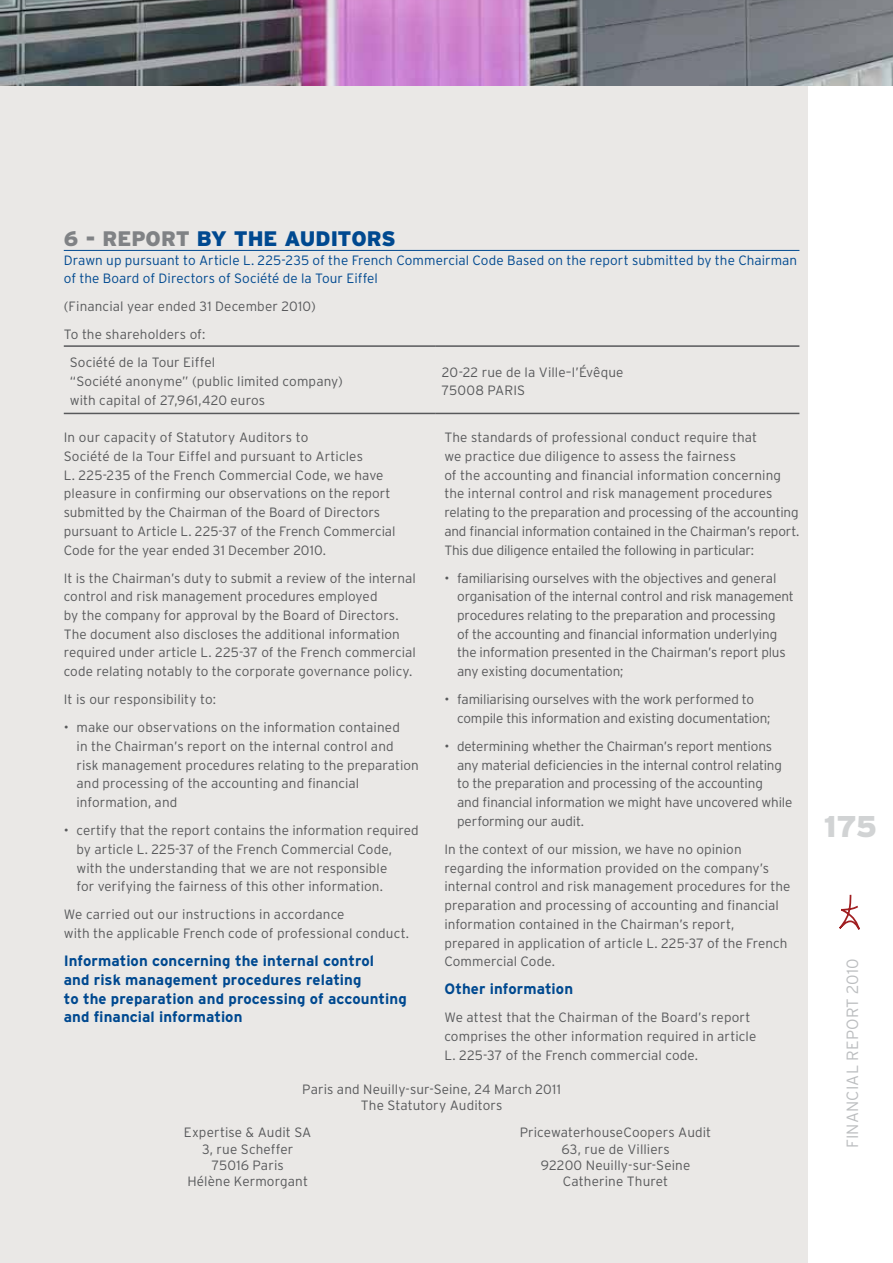
<style>
.page{position:relative;width:893px;height:1263px;background:#fff}
.page>*{position:absolute;margin:0;border:0;box-sizing:border-box;transform-origin:0 0}
.t1{font:900 30px "Interstate";color:#d1d3d4}
.t2{font:900 21px "Interstate";letter-spacing:-.005em;color:#004990}
.t3{font:300 16.35px "Interstate";letter-spacing:.01em;color:#bcbec0}
.t4{font:700 15px/18.8px "Interstate";letter-spacing:.005em;color:#004990}
.t5{font:300 13.5px/18.8px "Interstate";letter-spacing:.005em;color:#58595b}
.t6{font:300 13.5px/18.8px "Interstate";letter-spacing:-.015em;color:#58595b}
.t7{font:300 13.5px/18.8px "Interstate";letter-spacing:.005em;color:#004990}
.s1{color:#808285}
</style>
<div class="page">
<div style="left:0;top:0;width:808px;height:1263px;background:#eae8e6"></div>
<svg style="left:839px;top:894px;width:21px;height:36px"></svg>
<img style="left:0;top:0;width:893px;height:85px">
<hr style="left:64px;top:250px;width:735px;height:1px;background:#004990">
<hr style="left:64px;top:345px;width:372px;height:2px;background:#58595b">
<hr style="left:436px;top:345px;width:363px;height:2px;background:#58595b">
<hr style="left:64px;top:413px;width:372px;height:1px;background:#58595b">
<hr style="left:436px;top:413px;width:363px;height:1px;background:#58595b">
<h2 class="t2" style="left:64px;top:226px;width:333px"><span class="s1">6 - REPORT</span> BY THE AUDITORS</h2>
<p class="t7" style="left:64px;top:250px;width:735px">Drawn up pursuant to Article L. 225-235 of the French Commercial Code Based on the report submitted by the Chairman of the Board of Directors of Société de la Tour Eiffel</p>
<p class="t5" style="left:64px;top:297px;width:253px">(Financial year ended 31 December 2010)</p>
<p class="t5" style="left:64px;top:325px;width:143px">To the shareholders of:</p>
<p class="t5" style="left:70px;top:353px;width:147px">Société de la Tour Eiffel</p>
<p class="t5" style="left:70px;top:372px;width:275px">“Société anonyme” (public limited company) with capital of 27,961,420 euros</p>
<p class="t5" style="left:442px;top:362px;width:183px">20-22 rue de la Ville–l’Évêque<br>75008 PARI</p>
<p class="t5" style="left:517px;top:381px;width:9px">S</p>
<p class="t5" style="left:444px;top:428px;width:357px">The standards of professional conduct require that<br>we practice due diligence to assess the fairness<br>of the accounting and financial information concerning the internal control and risk management procedures relating to the preparation and processing of the accounting and financial information contained in the Chairman’s report.<br>This due diligence entailed the following in particular:</p>
<p class="t5" style="left:457px;top:568px;width:338px;text-indent:-13px">• familiarising ourselves with the objectives and general organisation of the internal control and risk management procedures relating to the preparation and processing<br>of the accounting and financial information underlying the information presented in the Chairman’s report plus any existing documentation;</p>
<p class="t6" style="left:457px;top:690px;width:315px;text-indent:-13px">• familiarising ourselves with the work performed to compile this information and existing documentation;</p>
<p class="t6" style="left:457px;top:737px;width:337px;text-indent:-13px">• determining whether the Chairman’s report mentions any material deficiencies in the internal control relating to the preparation and processing of the accounting<br>and financial information we might have uncovered while performing our audit.</p>
<p class="t5" style="left:444px;top:840px;width:347px">I n the context of our mission, we have no opinion regarding the information provided on the company’s internal control and risk management procedures for the preparation and processing of accounting and financial information contained in the Chairman’s report, prepared in application of article L. 225-37 of the French Commercial Code.</p>
<p class="t4" style="left:444px;top:979px;width:130px">Other information</p>
<p class="t5" style="left:444px;top:1008px;width:314px">We attest that the Chairman of the Board’s report comprises the other information required in article<br>L. 225-37 of the French commercial code.</p>
<p class="t5" style="left:302px;top:1081px;width:260px;line-height:16.2px;text-align:center">Paris and N euilly-sur-Seine, 24 March 2011<br>The Statutory Auditors</p>
<p class="t5" style="left:184px;top:1124px;width:128px;line-height:16.2px;text-align:center">Expertise &amp; Audit SA<br>3, rue Scheffer<br>75016 Paris<br>Hélène Kermorgant</p>
<p class="t5" style="left:520px;top:1124px;width:193px;line-height:16.2px;text-align:center">PricewaterhouseCoopers Audit<br>63, rue de Villiers<br>92200 Neuilly-sur-Seine<br>Catherine Thuret</p>
<p class="t5" style="left:64px;top:428px;width:333px">I n our capacity of Statutory Auditors to<br>Société de la Tour Eiffel and pursuant to Articles<br>L. 225-235 of the French Commercial Code, we have pleasure in confirming our observations on the report submitted by the Chairman of the Board of Directors pursuant to Article L. 225-37 of the French Commercial Code for the year ended 31 December 2010.</p>
<p class="t5" style="left:64px;top:568px;width:354px">It is the Chairman’s duty to submit a review of the internal control and risk management procedures employed<br>by the company for approval by the Board of Directors.<br>The document also discloses the additional information required under article L. 225-37 of the French commercial code relating notably to the corporate governance policy.</p>
<p class="t5" style="left:64px;top:690px;width:154px">It is our responsibility to:</p>
<p class="t5" style="left:77px;top:718px;width:344px;text-indent:-13px">• make our observations on the information contained<br>in the Chairman’s report on the internal control and risk management procedures relating to the preparation and processing of the accounting and financial information, and</p>
<p class="t5" style="left:77px;top:821px;width:344px;text-indent:-13px">• certify that the report contains the information required by article L. 225-37 of the French Commercial Code, with the understanding that we are not responsible<br>for verifying the fairness of this other information.</p>
<p class="t5" style="left:64px;top:905px;width:347px">We carried out our instructions in accordance<br>with the applicable French code of professional conduct.</p>
<p class="t4" style="left:64px;top:951px;width:344px">Information concerning the internal control<br>and risk management procedures relating<br>to the preparation and processing of accounting and financial information</p>
<h1 class="t1" style="left:824px;top:809px;width:55px">175</h1>
<p class="t3" style="left:843px;top:1148px;width:191px;rotate:-90deg">Financial report 2010</p>
</div>
